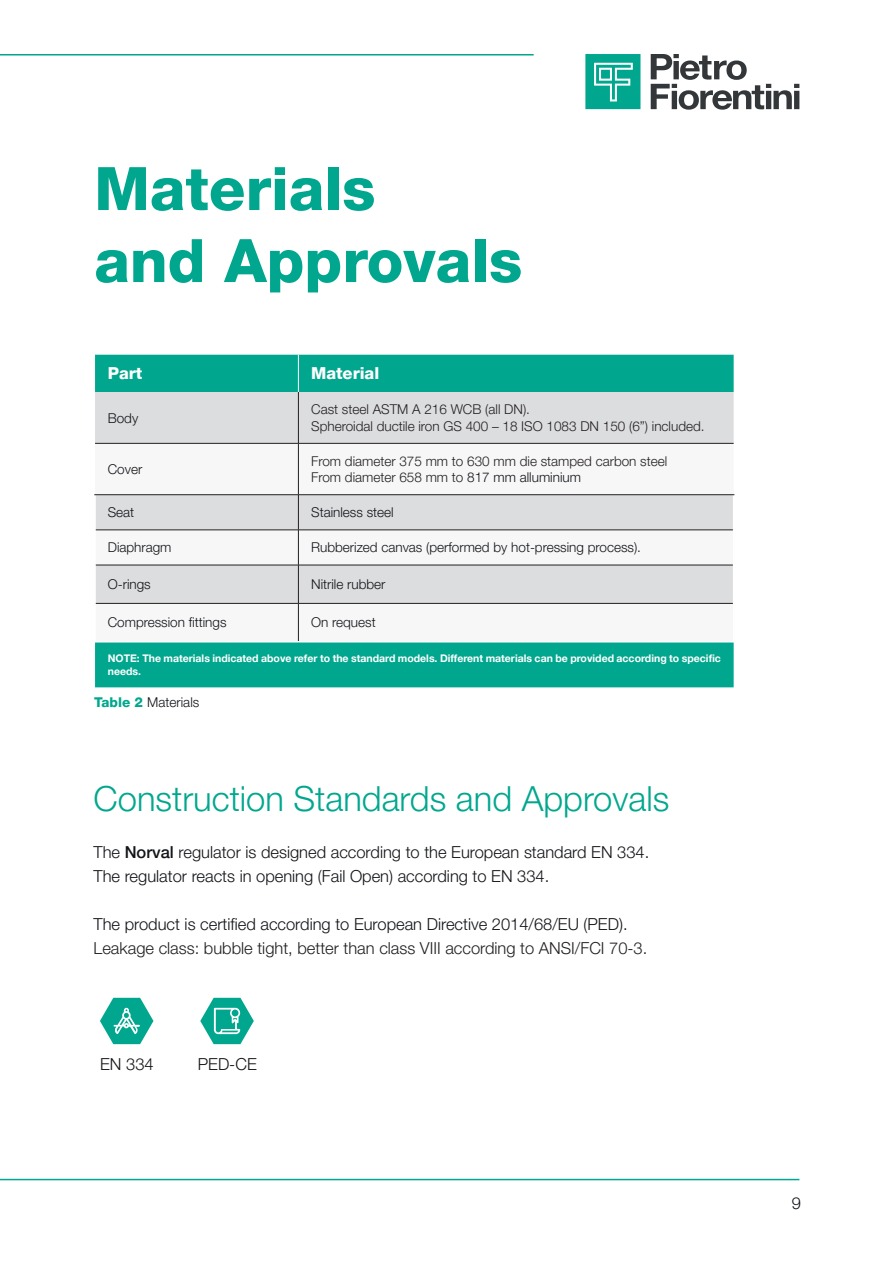
<style>
.page{position:relative;width:893px;height:1263px;background:#fff}
.page>*{position:absolute;margin:0;border:0;box-sizing:border-box;transform-origin:0 0}
.Titolo_Capitolo{font:800 60px/72px "Helvetica Neue LT Pro";color:#00a78e}
.Titoletto{font:300 34.5px "Helvetica Neue LT Pro";color:#00a78e}
.Testo{font:300 16.5px "Helvetica Neue LT Pro";color:#121418}
.Testo-2{font:300 16.5px "Helvetica Neue LT Pro";color:#231f20}
.titoli_tabella_bianco{font:800 16.5px "Helvetica Neue LT Pro";color:#fff}
.bullet_non_puntato{font:300 16.5px "Helvetica Neue LT Pro";color:#121418}
.testo_tabella{font:300 13.5px/16.2px "Helvetica Neue LT Pro";color:#231f20}
.testo_tabella-2{font:300 13.5px "Helvetica Neue LT Pro";color:#121418}
.testo_tabella-3{font:700 10.5px/12.6px "Helvetica Neue LT Pro";color:#fff}
.s1{color:#121418}
.s2{font-weight:800;color:#00a78e}
.s3{font-weight:500}
</style>
<div class="page">
<hr style="left:0;top:54px;width:534px;height:2px;background:#00a78e">
<hr style="left:0;top:1179px;width:799px;height:1px;background:#00a78e">
<svg style="left:651px;top:54px;width:148px;height:56px"></svg>
<svg style="left:585px;top:54px;width:55px;height:55px;background:#27b49f"></svg>
<div style="left:95px;top:355px;width:639px;height:332px;background:#00a78e"></div>
<div style="left:95px;top:392px;width:639px;height:51px;background:#dcdddf"></div>
<svg style="left:95px;top:444px;width:639px;height:197px"></svg>
<hr style="left:298px;top:355px;width:1px;height:37px;background:#fff">
<hr style="left:94px;top:495px;width:2px;height:35px;background:#fff">
<hr style="left:733px;top:495px;width:1px;height:35px;background:#fff">
<hr style="left:94px;top:530px;width:2px;height:35px;background:#fff">
<hr style="left:733px;top:530px;width:1px;height:35px;background:#fff">
<hr style="left:94px;top:565px;width:2px;height:38px;background:#fff">
<hr style="left:733px;top:565px;width:1px;height:38px;background:#fff">
<hr style="left:94px;top:603px;width:2px;height:38px;background:#fff">
<hr style="left:94px;top:641px;width:204px;height:1px;background:#fff">
<hr style="left:733px;top:603px;width:1px;height:38px;background:#fff">
<hr style="left:298px;top:641px;width:436px;height:1px;background:#fff">
<hr style="left:298px;top:392px;width:1px;height:51px;background:#231f20">
<hr style="left:95px;top:443px;width:203px;height:1px;background:#231f20">
<hr style="left:298px;top:443px;width:436px;height:1px;background:#231f20">
<hr style="left:298px;top:443px;width:1px;height:51px;background:#231f20">
<hr style="left:94px;top:494px;width:204px;height:1px;background:#231f20">
<hr style="left:298px;top:494px;width:436px;height:1px;background:#231f20">
<hr style="left:298px;top:495px;width:1px;height:35px;background:#231f20">
<hr style="left:96px;top:530px;width:202px;height:1px;background:#231f20">
<hr style="left:298px;top:530px;width:435px;height:1px;background:#231f20">
<hr style="left:298px;top:530px;width:1px;height:35px;background:#231f20">
<hr style="left:96px;top:565px;width:202px;height:1px;background:#231f20">
<hr style="left:298px;top:565px;width:435px;height:1px;background:#231f20">
<hr style="left:298px;top:565px;width:1px;height:38px;background:#231f20">
<hr style="left:96px;top:603px;width:202px;height:1px;background:#231f20">
<hr style="left:298px;top:603px;width:435px;height:1px;background:#231f20">
<hr style="left:298px;top:604px;width:1px;height:37px;background:#231f20">
<svg style="left:100px;top:998px;width:53px;height:46px"></svg>
<svg style="left:200px;top:998px;width:54px;height:46px"></svg>
<p class="Titolo_Capitolo" style="left:94px;top:153px;width:429px">Materials<br>and Approvals</p>
<p class="titoli_tabella_bianco" style="left:108px;top:364px;width:36px">Part</p>
<p class="titoli_tabella_bianco" style="left:311px;top:364px;width:70px">Material</p>
<p class="testo_tabella-2" style="left:108px;top:409px;width:32px">Body</p>
<p class="testo_tabella" style="left:311px;top:401px;width:220px">Cast steel ASTM A 216 WCB (all DN).</p>
<p class="testo_tabella" style="left:311px;top:417px;width:395px">Spheroidal ductile iron GS 400 – 18 ISO 1083 DN 150 (6”) included.</p>
<p class="testo_tabella-2" style="left:108px;top:461px;width:36px">Cover</p>
<p class="testo_tabella" style="left:311px;top:453px;width:358px">From diameter 375 mm to 630 mm die stamped carbon steel<br>From diameter 658 mm to <span class="s1">817 mm alluminium</span></p>
<p class="testo_tabella-2" style="left:108px;top:504px;width:28px">Seat</p>
<p class="testo_tabella-2" style="left:311px;top:504px;width:84px">Stainless steel</p>
<p class="testo_tabella-2" style="left:108px;top:539px;width:65px">Diaphragm</p>
<p class="testo_tabella-2" style="left:311px;top:539px;width:331px">Rubberized canvas (performed by hot-pressing process).</p>
<p class="testo_tabella-2" style="left:108px;top:576px;width:44px">O-rings</p>
<p class="testo_tabella-2" style="left:311px;top:576px;width:76px">Nitrile rubber</p>
<p class="testo_tabella-2" style="left:108px;top:614px;width:120px">Compression fittings</p>
<p class="testo_tabella-2" style="left:311px;top:614px;width:66px">On request</p>
<p class="testo_tabella-3" style="left:108px;top:652px;width:615px">NOTE: The materials indicated above refer to the standard models. Different materials can be provided according to specific needs.</p>
<p class="testo_tabella-2" style="left:94px;top:694px;width:107px"><span class="s2">Table 2</span> Materials</p>
<p class="Titoletto" style="left:94px;top:777px;width:577px">Construction Standards and Approvals</p>
<p class="Testo" style="left:94px;top:842px;width:557px">The <span class="s3">Norval</span> regulator is designed according to the European standard EN 334.</p>
<p class="Testo" style="left:94px;top:866px;width:457px">The regulator reacts in opening (Fail Open) according to EN 334.</p>
<p class="Testo" style="left:94px;top:914px;width:536px">The product is certified according to European Directive 2014/68/EU (PED).</p>
<p class="Testo-2" style="left:94px;top:938px;width:555px">Leakage class: bubble tight, better than class VIII according to ANSI/FCI 70-3.</p>
<p class="bullet_non_puntato" style="left:100px;top:1054px;width:55px">EN 334</p>
<p class="bullet_non_puntato" style="left:198px;top:1054px;width:60px">PED-CE</p>
<p class="Testo" style="left:792px;top:1193px;width:11px">9</p>
</div>
